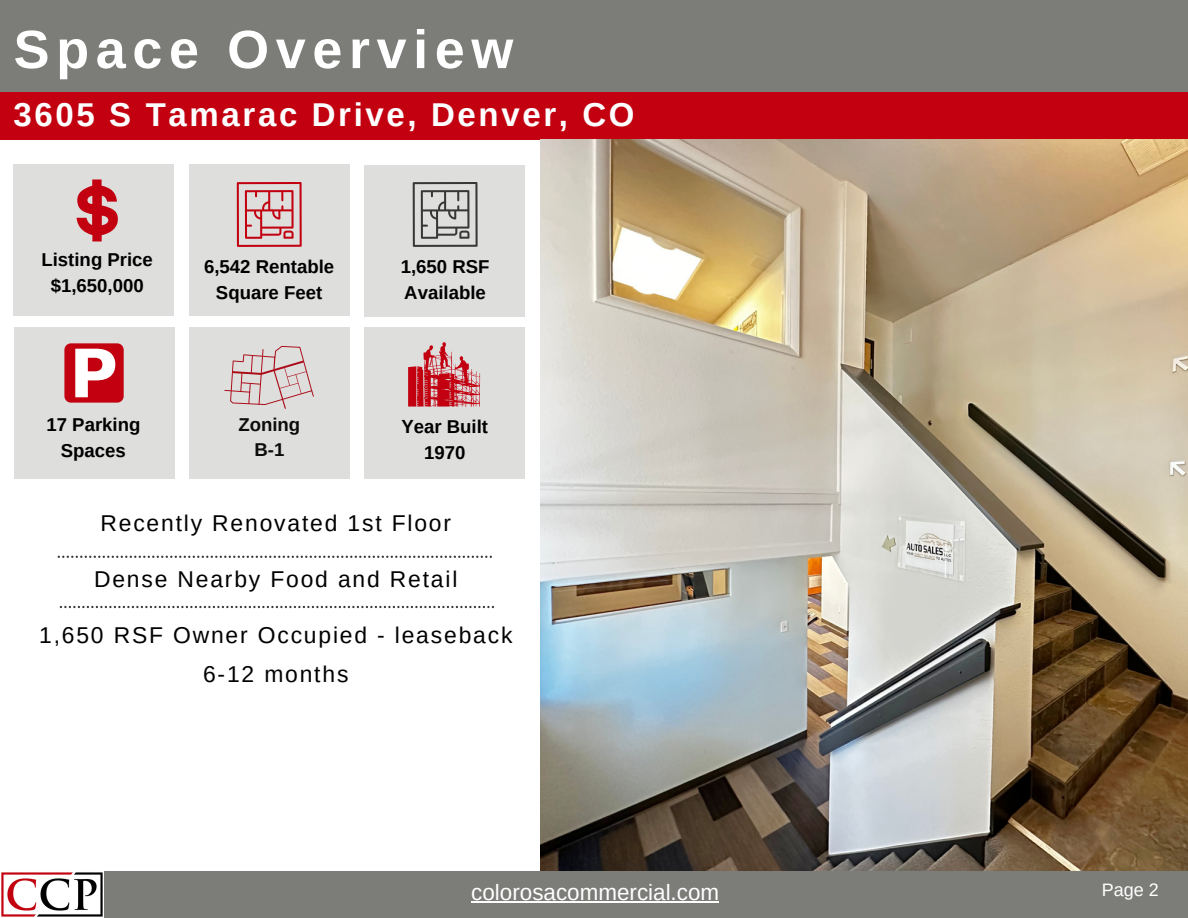
<style>
.page{position:relative;width:1188px;height:918px;background:#fff}
.page>*{position:absolute;margin:0;border:0;box-sizing:border-box;transform-origin:0 0}
.t1{font:700 54px "Arimo";letter-spacing:.12em;color:#fff}
.t2{font:700 33px "Arimo";letter-spacing:.08em;color:#fff}
.t3{font:22.8px/39.3px "Arimo";letter-spacing:.08em;color:#000;text-align:center}
.t4{font:22.35px "Arimo";color:#fff}
.t5{font:700 18.6px/26px "Arimo";color:#000;text-align:center}
.t6{font:18px "Arimo";color:#fff}
</style>
<div class="page">
<div style="left:0;top:0;width:1188px;height:129px;background:#7c7c79"></div>
<div style="left:0;top:871px;width:1188px;height:47px;background:#7c7c79"></div>
<div style="left:0;top:92px;width:1188px;height:47px;background:#c20010"></div>
<img style="left:541px;top:139px;width:647px;height:732px">
<svg style="left:60px;top:606px;width:434px;height:2px"></svg>
<svg style="left:58px;top:556px;width:434px;height:2px"></svg>
<img style="left:0;top:871px;width:104px;height:47px">
<div style="left:14px;top:165px;width:160px;height:151px;background:#dededd"></div>
<div style="left:364px;top:166px;width:161px;height:151px;background:#dededd"></div>
<div style="left:14px;top:327px;width:160px;height:151px;background:#dededd"></div>
<svg style="left:77px;top:180px;width:41px;height:61px"></svg>
<div style="left:189px;top:165px;width:160px;height:151px;background:#dededd"></div>
<svg style="left:237px;top:182px;width:65px;height:65px"></svg>
<div style="left:364px;top:327px;width:161px;height:151px;background:#dededd"></div>
<svg style="left:408px;top:342px;width:72px;height:64px"></svg>
<svg style="left:64px;top:343px;width:60px;height:60px;background:#d75c66"></svg>
<hr style="left:471px;top:902px;width:248px;height:1px;background:#fff">
<div style="left:189px;top:328px;width:161px;height:151px;background:#dededd"></div>
<svg style="left:413px;top:182px;width:65px;height:65px"></svg>
<h1 class="t1" style="left:14px;top:19px;width:501px">Space Overview</h1>
<h2 class="t2" style="left:14px;top:96px;width:623px">3605 S Tamarac Drive, Denver, CO</h2>
<p class="t5" style="left:41px;top:246px;width:113px">Listing Price $1,650,000</p>
<p class="t5" style="left:46px;top:411px;width:95px">17 Parking<br>Spaces</p>
<p class="t5" style="left:204px;top:253px;width:132px">6,542 Rentable<br>Square Feet</p>
<p class="t5" style="left:238px;top:411px;width:63px">Zoning<br>B-1</p>
<p class="t5" style="left:401px;top:253px;width:90px;text-align:left">1,650 RSF<br>Available</p>
<p class="t5" style="left:401px;top:414px;width:88px">Year Built<br>1970</p>
<p class="t3" style="left:100px;top:503px;width:352px">Recently Renovated 1st Floor</p>
<p class="t3" style="left:94px;top:559px;width:365px">Dense Nearby Food and Retail</p>
<p class="t3" style="left:39px;top:615px;width:475px">1,650 RSF Owner Occupied - leaseback<br>6-12 months</p>
<p class="t4" style="left:471px;top:880px;width:249px">colorosacommercial.com</p>
<p class="t6" style="left:1102px;top:880px;width:59px">Page 2</p>
</div>
